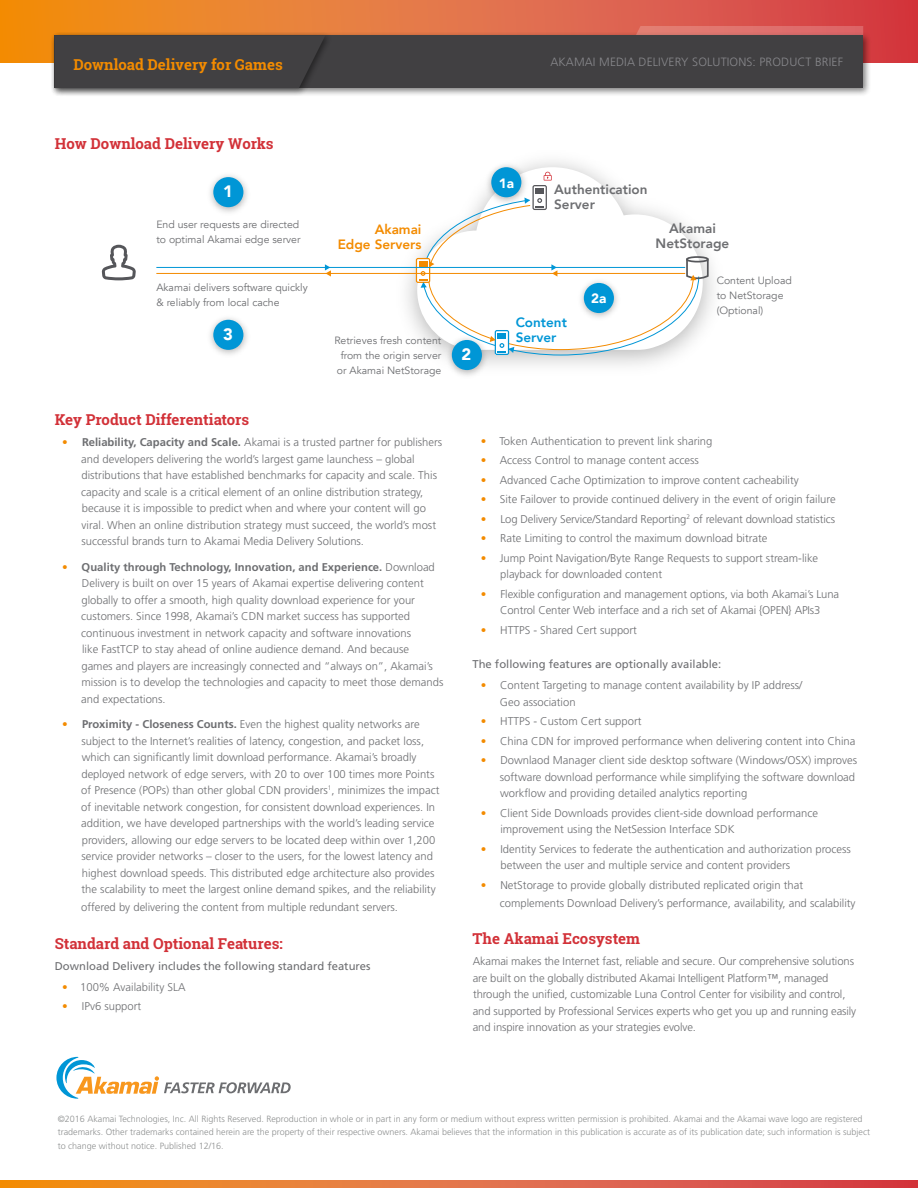
<style>
.page{position:relative;width:918px;height:1188px;background:#fff}
.page>*{position:absolute;margin:0;border:0;box-sizing:border-box;transform-origin:0 0}
.t1{font:900 16.5px "Avenir";color:#fff}
.t2{font:700 15px "Roboto Slab";color:#d23138}
.t3{font:700 15px "Roboto Slab";color:#f38b00}
.t4{font:800 13.5px/15px "Avenir";color:#6d6e71}
.t5{font:800 13.5px/15px "Avenir";color:#f38b00;text-align:right}
.t6{font:800 13.5px/15px "Avenir";color:#0096d6}
.t7{font:900 13.5px "Avenir";color:#fff}
.t8{font:300 12px "Frutiger";letter-spacing:.01em;color:#88888c}
.t9{font:300 11.25px/16.5px "Frutiger";color:#6d6e71}
.t10{font:11.25px "Frutiger";color:#6d6e71}
.t11{font:10.5px/15px "Avenir";color:#6d6e71}
.t12{font:300 9px/13.5px "Frutiger";color:#8e9090}
.s1{font-weight:700;color:#f38b00}
.s2{font-weight:700}
.s3{color:#f38b00}
</style>
<div class="page">
<svg style="left:0;top:0;width:918px;height:63px;background:#e36e39"></svg>
<div style="left:51px;top:31px;width:821px;height:66px;background:#000;opacity:.5"></div>
<div style="left:55px;top:35px;width:808px;height:53px;background:#414042"></div>
<div style="left:51px;top:31px;width:282px;height:66px;background:#000;opacity:.5"></div>
<svg style="left:55px;top:35px;width:270px;height:53px"></svg>
<img style="left:387px;top:160px;width:327px;height:206px">
<svg style="left:417px;top:167px;width:286px;height:5px"></svg>
<img style="left:210px;top:175px;width:38px;height:38px">
<div style="left:213px;top:177px;width:30px;height:30px;background:#0096d6;border-radius:50%"></div>
<img style="left:210px;top:318px;width:38px;height:37px">
<div style="left:213px;top:320px;width:30px;height:30px;background:#0096d6;border-radius:50%"></div>
<img style="left:442px;top:355px;width:50px;height:21px">
<div style="left:452px;top:340px;width:30px;height:30px;background:#0096d6;border-radius:50%"></div>
<img style="left:482px;top:160px;width:49px;height:12px">
<svg style="left:491px;top:167px;width:30px;height:30px"></svg>
<svg style="left:102px;top:245px;width:34px;height:35px"></svg>
<svg style="left:325px;top:264px;width:6px;height:13px"></svg>
<hr style="left:156px;top:267px;width:529px;height:1px;background:#0096d6">
<hr style="left:156px;top:273px;width:529px;height:1px;background:#f38b00">
<svg style="left:416px;top:172px;width:294px;height:183px"></svg>
<svg style="left:0;top:1180px;width:918px;height:8px;background:#e36e3c"></svg>
<svg style="left:636px;top:26px;width:227px;height:9px;background:#dc706c"></svg>
<svg style="left:56px;top:1057px;width:235px;height:42px"></svg>
<h2 class="t3" style="left:74px;top:54px;width:211px">Download Delivery for Games</h2>
<p class="t8" style="left:550px;top:55px;width:294px">AKAMAI MEDIA DELIVERY SOLUTIONS: PRODUCT BRIEF</p>
<h2 class="t2" style="left:55px;top:133px;width:220px">How Download Delivery Works</h2>
<h1 class="t1" style="left:223px;top:178px;width:11px">1</h1>
<p class="t11" style="left:156px;top:217px;width:146px">End user requests are directed to optimal Akamai edge server</p>
<p class="t11" style="left:156px;top:280px;width:153px">Akamai delivers software quickly &amp; reliably from local cache</p>
<h1 class="t1" style="left:223px;top:320px;width:11px">3</h1>
<p class="t5" style="left:338px;top:222px;width:85px">Akamai<br>Edge Servers</p>
<p class="t11" style="left:334px;top:333px;width:108px;text-align:center">Retrieves fresh content from the origin server or Akamai NetStorage</p>
<h2 class="t2" style="left:55px;top:409px;width:196px">Key Product Differentiators</h2>
<p class="t9" style="left:81px;top:434px;width:363px;text-indent:-19px"><span class="s1">•</span> <span class="s2">Reliability, Capacity and Scale.</span> Akamai is a trusted partner for publishers and developers delivering the world’s largest game launchess – global distributions that have established benchmarks for capacity and scale. This capacity and scale is a critical element of an online distribution strategy, because it is impossible to predict when and where your content will go viral. When an online distribution strategy must succeed, the world’s most successful brands turn to Akamai Media Delivery Solutions.</p>
<p class="t9" style="left:81px;top:559px;width:364px;text-indent:-19px"><span class="s1">•</span> <span class="s2">Quality through Technology, Innovation, and Experience.</span> Download Delivery is built on over 15 years of Akamai expertise delivering content globally to offer a smooth, high quality download experience for your customers. Since 1998, Akamai’s CDN market success has supported continuous investment in network capacity and software innovations<br>like FastTCP to stay ahead of online audience demand. And because<br>games and players are increasingly connected and “always on”, Akamai’s mission is to develop the technologies and capacity to meet those demands and expectations.</p>
<p class="t9" style="left:81px;top:716px;width:360px;text-indent:-19px"><span class="s1">•</span> <span class="s2">Proximity - Closeness Counts.</span> Even the highest quality networks are subject to the Internet’s realities of latency, congestion, and packet loss, which can significantly limit download performance. Akamai’s broadly deployed network of edge servers, with 20 to over 100 times more Points of Presence (POPs) than other global CDN providers<sup>1</sup>, minimizes the impact of inevitable network congestion, for consistent download experiences. In addition, we have developed partnerships with the world’s leading service providers, allowing our edge servers to be located deep within over 1,200 service provider networks – closer to the users, for the lowest latency and highest download speeds. This distributed edge architecture also provides the scalability to meet the largest online demand spikes, and the reliability</p>
<p class="t9" style="left:81px;top:899px;width:318px">offered by delivering the content from multiple redundant servers.</p>
<h2 class="t2" style="left:55px;top:933px;width:230px">Standard and Optional Features:</h2>
<p class="t10" style="left:55px;top:959px;width:317px">Download Delivery includes the following standard features</p>
<p class="t9" style="left:62px;top:979px;width:125px"><span class="s3">•</span> 100% Availability SLA</p>
<p class="t9" style="left:62px;top:998px;width:81px"><span class="s3">•</span> IPv6 support</p>
<h1 class="t1" style="left:462px;top:340px;width:11px">2</h1>
<p class="t7" style="left:499px;top:171px;width:17px">1a</p>
<p class="t4" style="left:554px;top:182px;width:95px">Authentication<br>Server</p>
<p class="t7" style="left:591px;top:287px;width:17px">2a</p>
<p class="t6" style="left:516px;top:314px;width:53px">Content<br>Server</p>
<p class="t4" style="left:656px;top:220px;width:75px;text-align:center">Akamai<br>NetStorage</p>
<p class="t11" style="left:717px;top:273px;width:77px">Content Upload to NetStorage (Optional)</p>
<p class="t9" style="left:481px;top:433px;width:233px"><span class="s3">•</span> Token Authentication to prevent link sharing</p>
<p class="t9" style="left:481px;top:452px;width:220px"><span class="s3">•</span> Access Control to manage content access</p>
<p class="t9" style="left:481px;top:472px;width:320px"><span class="s3">•</span> Advanced Cache Optimization to improve content cacheability</p>
<p class="t9" style="left:481px;top:491px;width:356px"><span class="s3">•</span> Site Failover to provide continued delivery in the event of origin failure</p>
<p class="t9" style="left:481px;top:511px;width:356px"><span class="s3">•</span> Log Delivery Service/Standard Reporting<sup>2</sup> of relevant download statistics</p>
<p class="t9" style="left:481px;top:530px;width:288px"><span class="s3">•</span> Rate Limiting to control the maximum download bitrate</p>
<p class="t9" style="left:500px;top:550px;width:319px;text-indent:-20px"><span class="s3">•</span> Jump Point Navigation/Byte Range Requests to support stream-like playback for downloaded content</p>
<p class="t9" style="left:481px;top:586px;width:360px;text-align:center"><span class="s3">•</span> Flexible configuration and management options, via both Akamai’s Luna<br>Control Center Web interface and a rich set of Akamai {OPEN} APIs3</p>
<p class="t9" style="left:481px;top:622px;width:158px"><span class="s3">•</span> HTTPS - Shared Cert support</p>
<p class="t10" style="left:472px;top:658px;width:250px">The following features are optionally available:</p>
<p class="t9" style="left:500px;top:677px;width:304px;text-indent:-19px"><span class="s3">•</span> Content Targeting to manage content availability by IP address/<br>Geo association</p>
<p class="t9" style="left:481px;top:713px;width:162px"><span class="s3">•</span> HTTPS - Custom Cert support</p>
<p class="t9" style="left:481px;top:733px;width:376px"><span class="s3">•</span> China CDN for improved performance when delivering content into China</p>
<p class="t9" style="left:500px;top:752px;width:359px;text-indent:-19px"><span class="s3">•</span> Downlaod Manager client side desktop software (Windows/OSX) improves software download performance while simplifying the software download workflow and providing detailed analytics reporting</p>
<p class="t9" style="left:500px;top:805px;width:319px;text-indent:-20px"><span class="s3">•</span> Client Side Downloads provides client-side download performance improvement using the NetSession Interface SDK</p>
<p class="t9" style="left:500px;top:841px;width:352px;text-indent:-20px"><span class="s3">•</span> Identity Services to federate the authentication and authorization process between the user and multiple service and content providers</p>
<p class="t9" style="left:500px;top:876px;width:357px;line-height:18px;text-indent:-19px"><span class="s3">•</span> NetStorage to provide globally distributed replicated origin that complements Download Delivery’s performance, availability, and scalability</p>
<h2 class="t2" style="left:473px;top:929px;width:169px">The Akamai Ecosystem</h2>
<p class="t9" style="left:473px;top:953px;width:385px">Akamai makes the Internet fast, reliable and secure. Our comprehensive solutions are built on the globally distributed Akamai Intelligent Platform™, managed through the unified, customizable Luna Control Center for visibility and control, and supported by Professional Services experts who get you up and running easily and inspire innovation as your strategies evolve.</p>
<p class="t12" style="left:58px;top:1112px;width:814px">©2016 Akamai Technologies, Inc. All Rights Reserved. Reproduction in whole or in part in any form or medium without express written permission is prohibited. Akamai and the Akamai wave logo are registered trademarks. Other trademarks contained herein are the property of their respective owners. Akamai believes that the information in this publication is accurate as of its publication date; such information is subject to change without notice. Published 12/16.</p>
</div>
